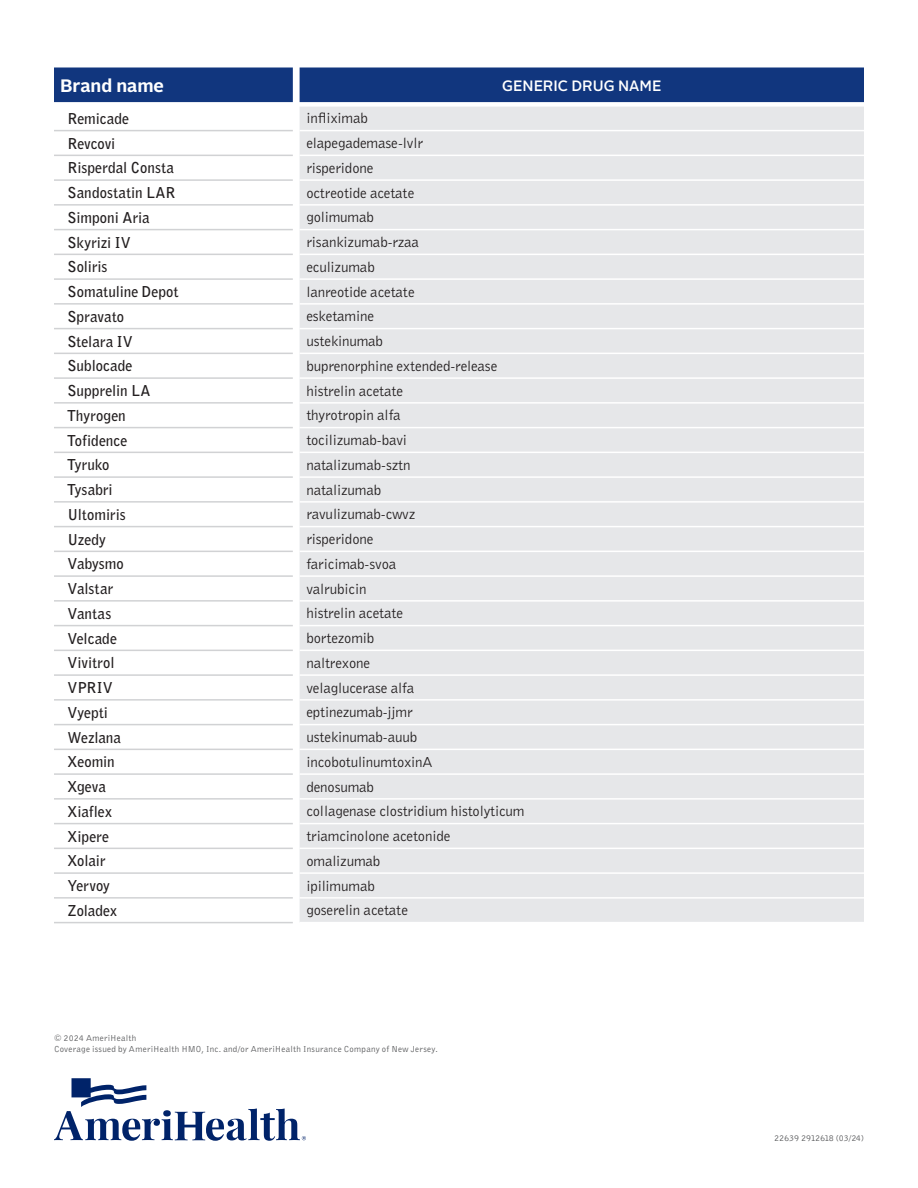
<style>
.page{position:relative;width:918px;height:1188px;background:#fff}
.page>*{position:absolute;margin:0;border:0;box-sizing:border-box;transform-origin:0 0}
.CHART-H1{font:700 18px "Alrightv 2 Normal LP";color:#fff}
.Chart_Body{font:15px "Bell Gothic";letter-spacing:-.01em;color:#231f20}
.AH-CHART_BODY_BENEFITS_COLUMN{font:700 15px "Bell Gothic";letter-spacing:.005em;color:#231f20}
.AH-CHART-H2{font:500 15px "Alrightv 2 Normal LP";letter-spacing:.005em;color:#fff}
.AH-DISCLAIMER{font:9px/10.8px "Bell Gothic";letter-spacing:.025em;color:#57585a}
.JOB_and_ITEM_NUMBER{font:9px "Bell Gothic";color:#57585a}
</style>
<div class="page">
<svg style="left:54px;top:1078px;width:252px;height:63px"></svg>
<div style="left:54px;top:68px;width:810px;height:34px;background:#11367e"></div>
<div style="left:300px;top:107px;width:564px;height:815px;background:#e6e7e9"></div>
<hr style="left:300px;top:130px;width:564px;height:1px;background:#fff">
<hr style="left:300px;top:155px;width:564px;height:1px;background:#fff">
<hr style="left:300px;top:179px;width:564px;height:2px;background:#fff">
<hr style="left:300px;top:204px;width:564px;height:2px;background:#fff">
<hr style="left:300px;top:229px;width:564px;height:1px;background:#fff">
<hr style="left:300px;top:254px;width:564px;height:1px;background:#fff">
<hr style="left:300px;top:278px;width:564px;height:2px;background:#fff">
<hr style="left:300px;top:303px;width:564px;height:2px;background:#fff">
<hr style="left:300px;top:328px;width:564px;height:1px;background:#fff">
<hr style="left:300px;top:353px;width:564px;height:1px;background:#fff">
<hr style="left:300px;top:377px;width:564px;height:2px;background:#fff">
<hr style="left:300px;top:402px;width:564px;height:2px;background:#fff">
<hr style="left:300px;top:427px;width:564px;height:1px;background:#fff">
<hr style="left:300px;top:452px;width:564px;height:1px;background:#fff">
<hr style="left:300px;top:476px;width:564px;height:2px;background:#fff">
<hr style="left:300px;top:501px;width:564px;height:2px;background:#fff">
<hr style="left:300px;top:526px;width:564px;height:1px;background:#fff">
<hr style="left:300px;top:551px;width:564px;height:1px;background:#fff">
<hr style="left:300px;top:575px;width:564px;height:2px;background:#fff">
<hr style="left:300px;top:600px;width:564px;height:2px;background:#fff">
<hr style="left:300px;top:625px;width:564px;height:1px;background:#fff">
<hr style="left:300px;top:650px;width:564px;height:1px;background:#fff">
<hr style="left:300px;top:674px;width:564px;height:2px;background:#fff">
<hr style="left:300px;top:699px;width:564px;height:2px;background:#fff">
<hr style="left:300px;top:724px;width:564px;height:1px;background:#fff">
<hr style="left:300px;top:749px;width:564px;height:1px;background:#fff">
<hr style="left:300px;top:773px;width:564px;height:2px;background:#fff">
<hr style="left:300px;top:798px;width:564px;height:2px;background:#fff">
<hr style="left:300px;top:823px;width:564px;height:1px;background:#fff">
<hr style="left:300px;top:848px;width:564px;height:1px;background:#fff">
<hr style="left:300px;top:872px;width:564px;height:2px;background:#fff">
<hr style="left:300px;top:897px;width:564px;height:2px;background:#fff">
<hr style="left:54px;top:130px;width:239px;height:1px;background:#d1d2d4">
<hr style="left:54px;top:155px;width:239px;height:1px;background:#d1d2d4">
<hr style="left:54px;top:179px;width:239px;height:2px;background:#d1d2d4">
<hr style="left:54px;top:204px;width:239px;height:2px;background:#d1d2d4">
<hr style="left:54px;top:229px;width:239px;height:1px;background:#d1d2d4">
<hr style="left:54px;top:254px;width:239px;height:1px;background:#d1d2d4">
<hr style="left:54px;top:278px;width:239px;height:2px;background:#d1d2d4">
<hr style="left:54px;top:303px;width:239px;height:2px;background:#d1d2d4">
<hr style="left:54px;top:328px;width:239px;height:1px;background:#d1d2d4">
<hr style="left:54px;top:353px;width:239px;height:1px;background:#d1d2d4">
<hr style="left:54px;top:377px;width:239px;height:2px;background:#d1d2d4">
<hr style="left:54px;top:402px;width:239px;height:2px;background:#d1d2d4">
<hr style="left:54px;top:427px;width:239px;height:1px;background:#d1d2d4">
<hr style="left:54px;top:452px;width:239px;height:1px;background:#d1d2d4">
<hr style="left:54px;top:476px;width:239px;height:2px;background:#d1d2d4">
<hr style="left:54px;top:501px;width:239px;height:2px;background:#d1d2d4">
<hr style="left:54px;top:526px;width:239px;height:1px;background:#d1d2d4">
<hr style="left:54px;top:551px;width:239px;height:1px;background:#d1d2d4">
<hr style="left:54px;top:575px;width:239px;height:2px;background:#d1d2d4">
<hr style="left:54px;top:600px;width:239px;height:2px;background:#d1d2d4">
<hr style="left:54px;top:625px;width:239px;height:1px;background:#d1d2d4">
<hr style="left:54px;top:650px;width:239px;height:1px;background:#d1d2d4">
<hr style="left:54px;top:674px;width:239px;height:2px;background:#d1d2d4">
<hr style="left:54px;top:699px;width:239px;height:2px;background:#d1d2d4">
<hr style="left:54px;top:724px;width:239px;height:1px;background:#d1d2d4">
<hr style="left:54px;top:749px;width:239px;height:1px;background:#d1d2d4">
<hr style="left:54px;top:773px;width:239px;height:2px;background:#d1d2d4">
<hr style="left:54px;top:798px;width:239px;height:2px;background:#d1d2d4">
<hr style="left:54px;top:823px;width:239px;height:1px;background:#d1d2d4">
<hr style="left:54px;top:848px;width:239px;height:1px;background:#d1d2d4">
<hr style="left:54px;top:872px;width:239px;height:2px;background:#d1d2d4">
<hr style="left:54px;top:897px;width:239px;height:2px;background:#d1d2d4">
<hr style="left:54px;top:922px;width:239px;height:1px;background:#d1d2d4">
<p class="CHART-H1" style="left:60px;top:73px;width:105px">Brand name</p>
<p class="AH-CHART-H2" style="left:502px;top:75px;width:161px">GENERIC DRUG NAME</p>
<p class="AH-CHART_BODY_BENEFITS_COLUMN" style="left:68px;top:108px;width:63px">Remicade</p>
<p class="Chart_Body" style="left:306px;top:109px;width:63px">infliximab</p>
<p class="AH-CHART_BODY_BENEFITS_COLUMN" style="left:68px;top:133px;width:49px">Revcovi</p>
<p class="Chart_Body" style="left:306px;top:134px;width:118px">elapegademase-lvlr</p>
<p class="AH-CHART_BODY_BENEFITS_COLUMN" style="left:68px;top:158px;width:108px">Risperdal Consta</p>
<p class="Chart_Body" style="left:306px;top:158px;width:69px">risperidone</p>
<p class="AH-CHART_BODY_BENEFITS_COLUMN" style="left:68px;top:182px;width:109px">Sandostatin LAR</p>
<p class="Chart_Body" style="left:306px;top:183px;width:110px">octreotide acetate</p>
<p class="AH-CHART_BODY_BENEFITS_COLUMN" style="left:68px;top:207px;width:84px">Simponi Aria</p>
<p class="Chart_Body" style="left:306px;top:208px;width:69px">golimumab</p>
<p class="AH-CHART_BODY_BENEFITS_COLUMN" style="left:68px;top:232px;width:65px">Skyrizi IV</p>
<p class="Chart_Body" style="left:306px;top:233px;width:114px">risankizumab-rzaa</p>
<p class="AH-CHART_BODY_BENEFITS_COLUMN" style="left:68px;top:257px;width:41px">Soliris</p>
<p class="Chart_Body" style="left:306px;top:257px;width:70px">eculizumab</p>
<p class="AH-CHART_BODY_BENEFITS_COLUMN" style="left:68px;top:281px;width:113px">Somatuline Depot</p>
<p class="Chart_Body" style="left:306px;top:282px;width:110px">lanreotide acetate</p>
<p class="AH-CHART_BODY_BENEFITS_COLUMN" style="left:68px;top:306px;width:58px">Spravato</p>
<p class="Chart_Body" style="left:306px;top:307px;width:69px">esketamine</p>
<p class="AH-CHART_BODY_BENEFITS_COLUMN" style="left:68px;top:331px;width:67px">Stelara IV</p>
<p class="Chart_Body" style="left:306px;top:332px;width:78px">ustekinumab</p>
<p class="AH-CHART_BODY_BENEFITS_COLUMN" style="left:68px;top:356px;width:66px">Sublocade</p>
<p class="Chart_Body" style="left:306px;top:356px;width:192px">buprenorphine extended-release</p>
<p class="AH-CHART_BODY_BENEFITS_COLUMN" style="left:68px;top:380px;width:85px">Supprelin LA</p>
<p class="Chart_Body" style="left:306px;top:381px;width:98px">histrelin acetate</p>
<p class="AH-CHART_BODY_BENEFITS_COLUMN" style="left:68px;top:405px;width:60px">Thyrogen</p>
<p class="Chart_Body" style="left:306px;top:406px;width:96px">thyrotropin alfa</p>
<p class="AH-CHART_BODY_BENEFITS_COLUMN" style="left:68px;top:430px;width:61px">Tofidence</p>
<p class="Chart_Body" style="left:306px;top:431px;width:102px">tocilizumab-bavi</p>
<p class="AH-CHART_BODY_BENEFITS_COLUMN" style="left:68px;top:455px;width:43px">Tyruko</p>
<p class="Chart_Body" style="left:306px;top:455px;width:106px">natalizumab-sztn</p>
<p class="AH-CHART_BODY_BENEFITS_COLUMN" style="left:68px;top:479px;width:47px">Tysabri</p>
<p class="Chart_Body" style="left:306px;top:480px;width:77px">natalizumab</p>
<p class="AH-CHART_BODY_BENEFITS_COLUMN" style="left:68px;top:504px;width:60px">Ultomiris</p>
<p class="Chart_Body" style="left:306px;top:505px;width:111px">ravulizumab-cwvz</p>
<p class="AH-CHART_BODY_BENEFITS_COLUMN" style="left:68px;top:529px;width:40px">Uzedy</p>
<p class="Chart_Body" style="left:306px;top:530px;width:69px">risperidone</p>
<p class="AH-CHART_BODY_BENEFITS_COLUMN" style="left:68px;top:554px;width:58px">Vabysmo</p>
<p class="Chart_Body" style="left:306px;top:554px;width:91px">faricimab-svoa</p>
<p class="AH-CHART_BODY_BENEFITS_COLUMN" style="left:68px;top:578px;width:47px">Valstar</p>
<p class="Chart_Body" style="left:306px;top:579px;width:62px">valrubicin</p>
<p class="AH-CHART_BODY_BENEFITS_COLUMN" style="left:68px;top:603px;width:45px">Vantas</p>
<p class="Chart_Body" style="left:306px;top:604px;width:98px">histrelin acetate</p>
<p class="AH-CHART_BODY_BENEFITS_COLUMN" style="left:68px;top:628px;width:51px">Velcade</p>
<p class="Chart_Body" style="left:306px;top:629px;width:70px">bortezomib</p>
<p class="AH-CHART_BODY_BENEFITS_COLUMN" style="left:68px;top:653px;width:49px">Vivitrol</p>
<p class="Chart_Body" style="left:306px;top:653px;width:65px">naltrexone</p>
<p class="AH-CHART_BODY_BENEFITS_COLUMN" style="left:68px;top:677px;width:47px">VPRIV</p>
<p class="Chart_Body" style="left:306px;top:678px;width:109px">velaglucerase alfa</p>
<p class="AH-CHART_BODY_BENEFITS_COLUMN" style="left:68px;top:702px;width:42px">Vyepti</p>
<p class="Chart_Body" style="left:306px;top:703px;width:108px">eptinezumab-jjmr</p>
<p class="AH-CHART_BODY_BENEFITS_COLUMN" style="left:68px;top:727px;width:55px">Wezlana</p>
<p class="Chart_Body" style="left:306px;top:728px;width:113px">ustekinumab-auub</p>
<p class="AH-CHART_BODY_BENEFITS_COLUMN" style="left:68px;top:752px;width:49px">Xeomin</p>
<p class="Chart_Body" style="left:306px;top:752px;width:128px">incobotulinumtoxinA</p>
<p class="AH-CHART_BODY_BENEFITS_COLUMN" style="left:68px;top:776px;width:40px">Xgeva</p>
<p class="Chart_Body" style="left:306px;top:777px;width:69px">denosumab</p>
<p class="AH-CHART_BODY_BENEFITS_COLUMN" style="left:68px;top:801px;width:46px">Xiaflex</p>
<p class="Chart_Body" style="left:306px;top:802px;width:220px">collagenase clostridium histolyticum</p>
<p class="AH-CHART_BODY_BENEFITS_COLUMN" style="left:68px;top:826px;width:43px">Xipere</p>
<p class="Chart_Body" style="left:306px;top:827px;width:146px">triamcinolone acetonide</p>
<p class="AH-CHART_BODY_BENEFITS_COLUMN" style="left:68px;top:851px;width:40px">Xolair</p>
<p class="Chart_Body" style="left:306px;top:851px;width:76px">omalizumab</p>
<p class="AH-CHART_BODY_BENEFITS_COLUMN" style="left:68px;top:875px;width:44px">Yervoy</p>
<p class="Chart_Body" style="left:306px;top:876px;width:70px">ipilimumab</p>
<p class="AH-CHART_BODY_BENEFITS_COLUMN" style="left:68px;top:900px;width:51px">Zoladex</p>
<p class="Chart_Body" style="left:306px;top:901px;width:103px">goserelin acetate</p>
<p class="AH-DISCLAIMER" style="left:54px;top:1032px;width:385px">© 2024 AmeriHealth<br>Coverage issued by AmeriHealth HMO, Inc. and/or AmeriHealth Insurance Company of New Jersey.</p>
<p class="JOB_and_ITEM_NUMBER" style="left:774px;top:1132px;width:91px">22639 2912618 (03/24)</p>
</div>
